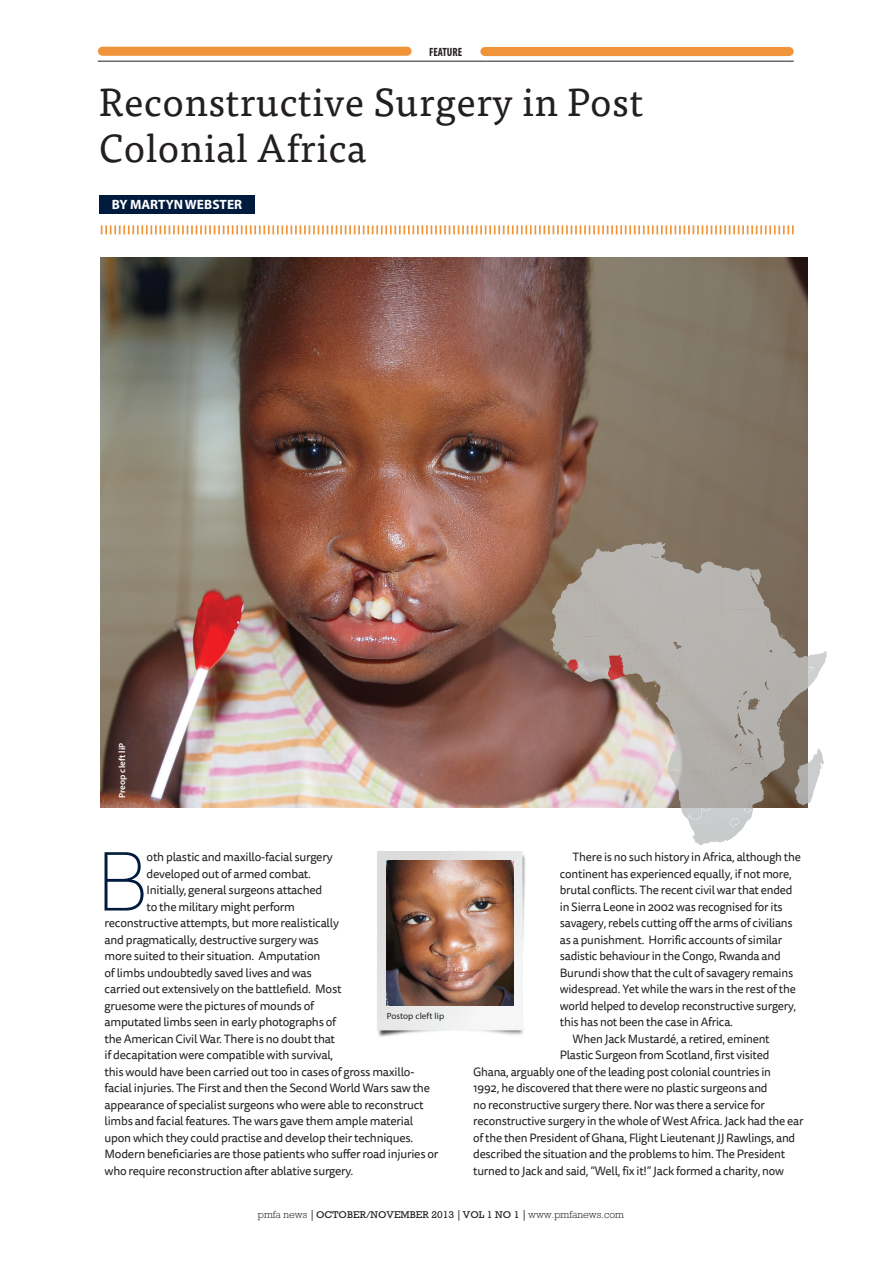
<style>
.page{position:relative;width:893px;height:1263px;background:#fff}
.page>*{position:absolute;margin:0;border:0;box-sizing:border-box;transform-origin:0 0}
.Feature_Body{font:300 expanded 79.65px "Europa SB";color:#001b3e}
.ENT_article_heading{font:39px/46.5px "Tisa Pro";letter-spacing:.01em;color:#231f20}
.t1{font:700 13.5px "Myriad Pro";color:#fff}
.Feature_Body-2{font:12px/16.5px "Tisa Sans Pro";letter-spacing:-.02em;color:#231f20}
.t2{font:700 condensed 12px "Myriad Pro";color:#231f20;scale:.94 1}
.t3{font:10.05px "Rockwell";color:#231f20;scale:1.05 1}
.Feature_Photo_captio{font:9px "Myriad Pro";letter-spacing:.01em;color:#231f20}
.Feature_Photo_captio-2{font:600 9px "Myriad Pro";letter-spacing:.01em;color:#fff}
.s1{font-weight:300;font-size:10.5px}
.s2{font-family:"Adobe Caslon Pro";font-weight:700;font-size:10.5px}
</style>
<div class="page">
<img style="left:101px;top:258px;width:707px;height:549px">
<svg style="left:550px;top:541px;width:274px;height:286px;background:#b3a9a2"></svg>
<img style="left:377px;top:851px;width:149px;height:186px">
<img style="left:386px;top:860px;width:127px;height:145px">
<div style="left:485px;top:47px;width:304px;height:9px;background:#ef943a"></div>
<div style="left:102px;top:47px;width:305px;height:9px;background:#ef943a"></div>
<hr style="left:98px;top:61px;width:696px;height:1px;background:#231f20">
<div style="left:99px;top:195px;width:156px;height:18px;background:#001b3e"></div>
<svg style="left:101px;top:225px;width:693px;height:9px"></svg>
<p class="t2" style="left:429px;top:45px;width:37px">FEATURE</p>
<p class="ENT_article_heading" style="left:99px;top:77px;width:545px">Reconstructive Surgery in Post<br>Colonial Africa</p>
<p class="t1" style="left:112px;top:196px;width:132px">BY MARTYN WEBSTER</p>
<p class="Feature_Photo_captio-2" style="left:116px;top:798px;width:57px;rotate:-90deg">Preop cleft liP</p>
<p class="Feature_Body" style="left:96px;top:836px;width:53px">B</p>
<p class="Feature_Body-2" style="left:147px;top:849px;width:188px">oth plastic and maxillo-facial surgery</p>
<p class="Feature_Body-2" style="left:147px;top:865px;width:166px">developed out of armed combat.</p>
<p class="Feature_Body-2" style="left:147px;top:882px;width:177px">Initially, general surgeons attached</p>
<p class="Feature_Body-2" style="left:147px;top:898px;width:150px">to the military might perform</p>
<p class="Feature_Body-2" style="left:105px;top:915px;width:236px">reconstructive attempts, but more realistically</p>
<p class="Feature_Body-2" style="left:105px;top:931px;width:216px">and pragmatically, destructive surgery was</p>
<p class="Feature_Body-2" style="left:105px;top:948px;width:217px">more suited to their situation. Amputation</p>
<p class="Feature_Body-2" style="left:105px;top:964px;width:209px">of limbs undoubtedly saved lives and was</p>
<p class="Feature_Body-2" style="left:105px;top:981px;width:239px">carried out extensively on the battlefield. Most</p>
<p class="Feature_Body-2" style="left:105px;top:997px;width:211px">gruesome were the pictures of mounds of</p>
<p class="Feature_Body-2" style="left:105px;top:1014px;width:233px">amputated limbs seen in early photographs of</p>
<p class="Feature_Body-2" style="left:105px;top:1030px;width:232px">the American Civil War. There is no doubt that</p>
<p class="Feature_Body-2" style="left:105px;top:1047px;width:230px">if decapitation were compatible with survival,</p>
<p class="Feature_Body-2" style="left:105px;top:1063px;width:311px">this would have been carried out too in cases of gross maxillo-</p>
<p class="Feature_Body-2" style="left:105px;top:1080px;width:327px">facial injuries. The First and then the Second World Wars saw the</p>
<p class="Feature_Body-2" style="left:105px;top:1096px;width:321px">appearance of specialist surgeons who were able to reconstruct</p>
<p class="Feature_Body-2" style="left:105px;top:1113px;width:310px">limbs and facial features. The wars gave them ample material</p>
<p class="Feature_Body-2" style="left:105px;top:1129px;width:310px">upon which they could practise and develop their techniques.</p>
<p class="Feature_Body-2" style="left:105px;top:1146px;width:336px">Modern beneficiaries are those patients who suffer road injuries or</p>
<p class="Feature_Body-2" style="left:105px;top:1162px;width:250px">who require reconstruction after ablative surgery.</p>
<p class="Feature_Photo_captio" style="left:387px;top:1010px;width:59px">Postop cleft lip</p>
<p class="Feature_Body-2" style="left:560px;top:849px;width:243px;text-indent:13px">There is no such history in Africa, although the continent has experienced equally, if not more, brutal conflicts. The recent civil war that ended in Sierra Leone in 2002 was recognised for its savagery, rebels cutting off the arms of civilians as a punishment. Horrific accounts of similar sadistic behaviour in the Congo, Rwanda and Burundi show that the cult of savagery remains widespread. Yet while the wars in the rest of the world helped to develop reconstructive surgery, this has not been the case in Africa.</p>
<p class="Feature_Body-2" style="left:573px;top:1030px;width:199px">When Jack Mustardé, a retired, eminent</p>
<p class="Feature_Body-2" style="left:560px;top:1047px;width:211px">Plastic Surgeon from Scotland, first visited</p>
<p class="Feature_Body-2" style="left:473px;top:1063px;width:299px">Ghana, arguably one of the leading post colonial countries in</p>
<p class="Feature_Body-2" style="left:473px;top:1080px;width:296px">1992, he discovered that there were no plastic surgeons and</p>
<p class="Feature_Body-2" style="left:473px;top:1096px;width:293px">no reconstructive surgery there. Nor was there a service for</p>
<p class="Feature_Body-2" style="left:473px;top:1113px;width:332px">reconstructive surgery in the whole of West Africa. Jack had the ear</p>
<p class="Feature_Body-2" style="left:473px;top:1129px;width:324px">of the then President of Ghana, Flight Lieutenant JJ Rawlings, and</p>
<p class="Feature_Body-2" style="left:473px;top:1146px;width:313px">described the situation and the problems to him. The President</p>
<p class="Feature_Body-2" style="left:473px;top:1162px;width:312px">turned to Jack and said, “Well, fix it!” Jack formed a charity, now</p>
<p class="t3" style="left:258px;top:1209px;width:350px"><span class="s1">pmfa news</span> <span class="s2">|</span> OCTOBER/NOVEMBER 2013 <span class="s2">|</span> VOL 1 NO 1 <span class="s2">|</span> <span class="s1">www.pmfanews.com</span></p>
</div>
